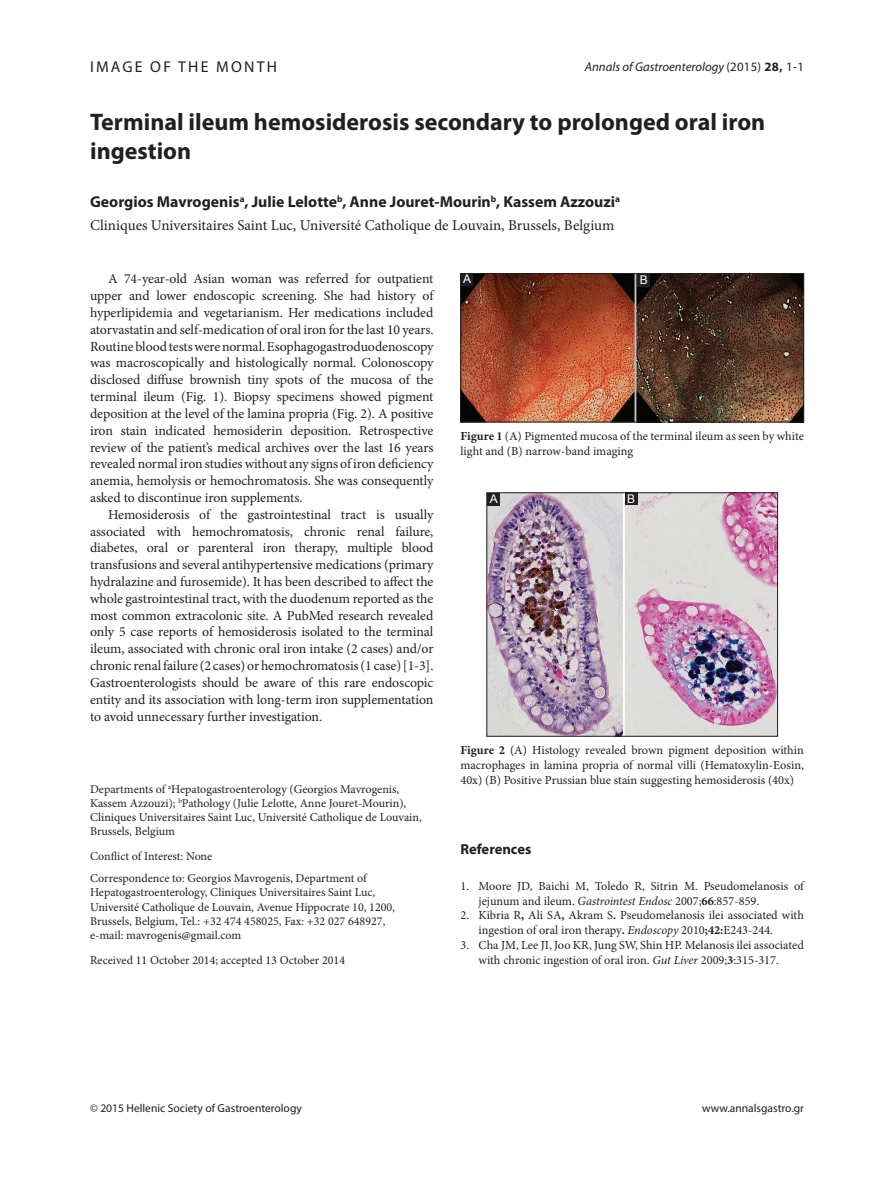
<style>
.page{position:relative;width:894px;height:1191px;background:#fff}
.page>*{position:absolute;margin:0;border:0;box-sizing:border-box;transform-origin:0 0}
.AT{font:700 24px/28.8px "Myriad Pro";color:#231f20}
.AU{font:700 15.75px "Myriad Pro";color:#231f20}
.AH{font:15.75px "Myriad Pro";letter-spacing:.14em;color:#231f20}
.AFF{font:15px "Minion Pro";color:#231f20}
.t1{font:700 14.55px "Myriad Pro";color:#231f20}
.TX{font:13.8px/16.8px "Minion Pro";letter-spacing:-.005em;color:#231f20;text-align:justify}
.A_RH{font:italic 12.75px "Myriad Pro";color:#231f20}
.REF{font:12.3px/14.7px "Minion Pro";color:#231f20}
.FGC{font:12.3px/14.7px "Minion Pro";color:#231f20}
.ADD{font:12px/14.2px "Minion Pro";color:#231f20}
.AFF-2{font:12px/14.2px "Minion Pro";color:#231f20}
.HIS{font:12px "Minion Pro";color:#231f20}
.HTC{font:12px "Minion Pro";letter-spacing:-.005em;color:#231f20}
.LABEL{font:12px "Arial";color:#fff}
.t2{font:11.55px "Myriad Pro";color:#231f20}
.s1{font-style:normal}
.s2{font-weight:700;font-style:normal}
.s3{font-weight:700}
.s4{font-style:italic}
</style>
<div class="page">
<img style="left:462px;top:275px;width:339px;height:145px">
<div style="left:460px;top:273px;width:343px;height:149px;border:1px solid #231f20"></div>
<div style="left:460px;top:273px;width:13px;height:13px;background:#231f20"></div>
<div style="left:637px;top:274px;width:13px;height:12px;background:#231f20"></div>
<img style="left:488px;top:494px;width:287px;height:240px">
<div style="left:486px;top:492px;width:291px;height:244px;border:1px solid #231f20"></div>
<div style="left:487px;top:493px;width:12px;height:12px;background:#231f20"></div>
<div style="left:624px;top:492px;width:13px;height:13px;background:#231f20"></div>
<p class="AH" style="left:90px;top:57px;width:188px">IMAGE OF THE MONTH</p>
<p class="A_RH" style="left:584px;top:58px;width:220px">Annals of Gastroenterology <span class="s1">(2015)</span> <span class="s2">28,</span> <span class="s1">1-1</span></p>
<p class="AT" style="left:90px;top:107px;width:676px">Terminal ileum hemosiderosis secondary to prolonged oral iron ingestion</p>
<p class="AU" style="left:90px;top:192px;width:531px">Georgios Mavrogenis<sup>a</sup>, Julie Lelotte<sup>b</sup>, Anne Jouret-Mourin<sup>b</sup>, Kassem Azzouzi<sup>a</sup></p>
<p class="AFF" style="left:90px;top:215px;width:525px">Cliniques Universitaires Saint Luc, Université Catholique de Louvain, Brussels, Belgium</p>
<p class="TX" style="left:90px;top:270px;width:345px;text-indent:18px">A 74-year-old Asian woman was referred for outpatient upper and lower endoscopic screening. She had history of hyperlipidemia and vegetarianism. Her medications included atorvastatin and self-medication of oral iron for the last 10 years.<br>Routine blood tests were normal. Esophagogastroduodenoscopy was macroscopically and histologically normal. Colonoscopy disclosed diffuse brownish tiny spots of the mucosa of the terminal ileum (Fig. 1). Biopsy specimens showed pigment deposition at the level of the lamina propria (Fig. 2). A positive iron stain indicated hemosiderin deposition. Retrospective review of the patient’s medical archives over the last 16 years revealed normal iron studies without any signs of iron deficiency anemia, hemolysis or hemochromatosis. She was consequently asked to discontinue iron supplements.</p>
<p class="TX" style="left:90px;top:506px;width:345px;text-indent:18px">Hemosiderosis of the gastrointestinal tract is usually associated with hemochromatosis, chronic renal failure, diabetes, oral or parenteral iron therapy, multiple blood transfusions and several antihypertensive medications (primary hydralazine and furosemide). It has been described to affect the whole gastrointestinal tract, with the duodenum reported as the most common extracolonic site. A PubMed research revealed only 5 case reports of hemosiderosis isolated to the terminal ileum, associated with chronic oral iron intake (2 cases) and/or chronic renal failure (2 cases) or hemochromatosis (1 case) [1-3].<br>Gastroenterologists should be aware of this rare endoscopic entity and its association with long-term iron supplementation to avoid unnecessary further investigation.</p>
<p class="LABEL" style="left:463px;top:271px;width:10px">A</p>
<p class="LABEL" style="left:639px;top:272px;width:10px">B</p>
<p class="FGC" style="left:460px;top:429px;width:345px"><span class="s3">Figure 1</span> (A) Pigmented mucosa of the terminal ileum as seen by white light and (B) narrow-band imaging</p>
<p class="LABEL" style="left:489px;top:490px;width:10px">A</p>
<p class="LABEL" style="left:627px;top:491px;width:10px">B</p>
<p class="AFF-2" style="left:90px;top:781px;width:333px">Departments of <sup>a</sup>Hepatogastroenterology (Georgios Mavrogenis, Kassem Azzouzi); <sup>b</sup>Pathology (Julie Lelotte, Anne Jouret-Mourin), Cliniques Universitaires Saint Luc, Université Catholique de Louvain, Brussels, Belgium</p>
<p class="HTC" style="left:90px;top:848px;width:124px">Conflict of Interest: None</p>
<p class="ADD" style="left:90px;top:870px;width:306px">Correspondence to: Georgios Mavrogenis, Department of Hepatogastroenterology, Cliniques Universitaires Saint Luc, Université Catholique de Louvain, Avenue Hippocrate 10, 1200, Brussels, Belgium, Tel.: +32 474 458025, Fax: +32 027 648927, e-mail: mavrogenis@gmail.com</p>
<p class="HIS" style="left:90px;top:951px;width:256px">Received 11 October 2014; accepted 13 October 2014</p>
<p class="FGC" style="left:460px;top:743px;width:345px;text-align:justify"><span class="s3">Figure 2</span> (A) Histology revealed brown pigment deposition within macrophages in lamina propria of normal villi (Hematoxylin-Eosin, 40x) (B) Positive Prussian blue stain suggesting hemosiderosis (40x)</p>
<h1 class="t1" style="left:460px;top:839px;width:72px">References</h1>
<p class="REF" style="left:478px;top:878px;width:327px;text-indent:-18px">1. Moore JD, Baichi M, Toledo R, Sitrin M. Pseudomelanosis of jejunum and ileum. <span class="s4">Gastrointest Endosc</span> 2007;<span class="s3">66</span>:857-859.</p>
<p class="REF" style="left:478px;top:908px;width:327px;text-indent:-18px">2. Kibria R<span class="s3">,</span> Ali SA<span class="s3">,</span> Akram S<span class="s3">.</span> Pseudomelanosis ilei associated with ingestion of oral iron therapy<span class="s3">.</span> <span class="s4">Endoscopy</span> 2010<span class="s3">;42:</span>E243-244.</p>
<p class="REF" style="left:460px;top:937px;width:345px;text-align:center">3. Cha JM, Lee JI, Joo KR, Jung SW, Shin HP. Melanosis ilei associated with chronic ingestion of oral iron. <span class="s4">Gut Liver</span> 2009;<span class="s3">3</span>:315-317.</p>
<p class="t2" style="left:90px;top:1101px;width:213px">© 2015 Hellenic Society of Gastroenterology</p>
<p class="t2" style="left:701px;top:1101px;width:103px">www.annalsgastro.gr</p>
</div>
